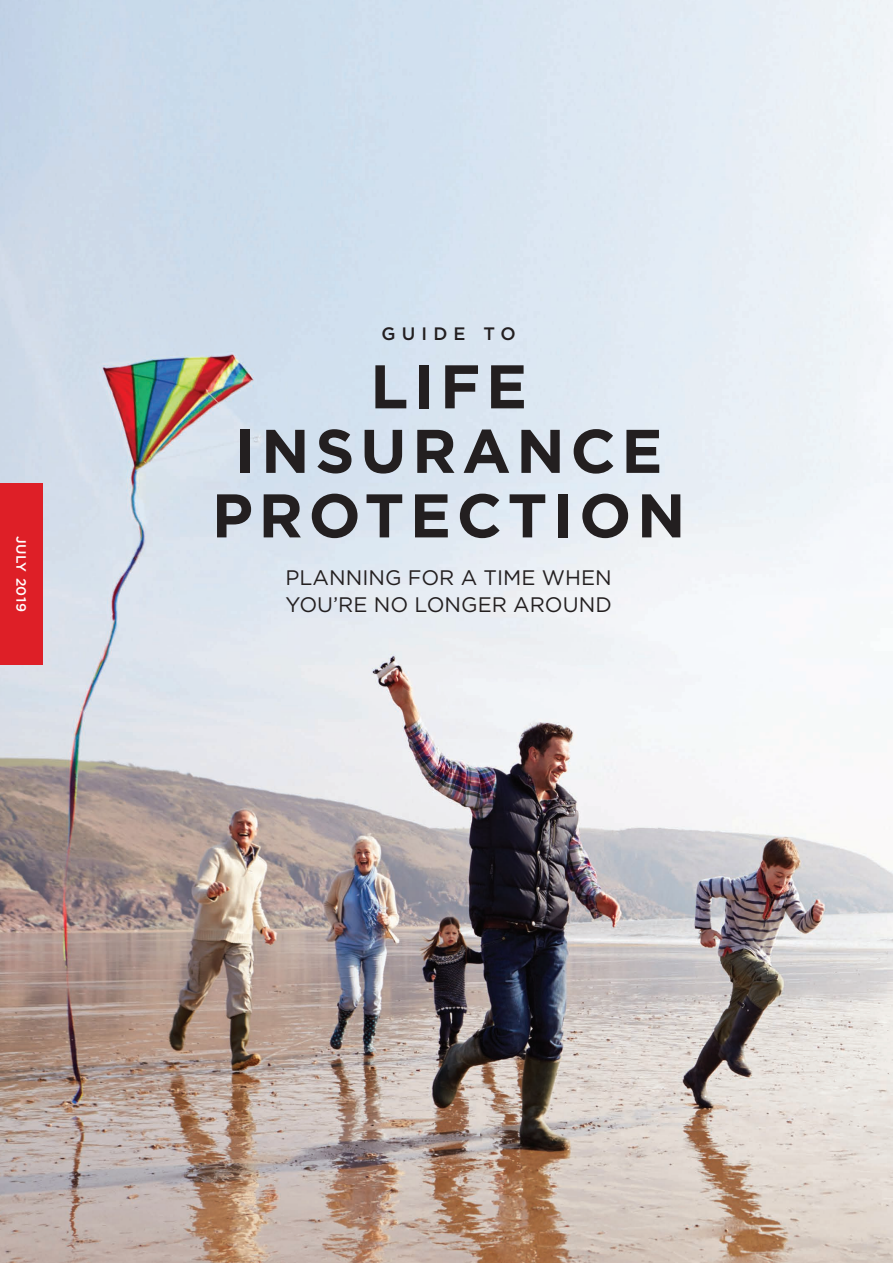
<style>
.page{position:relative;width:893px;height:1263px;background:#fff}
.page>*{position:absolute;margin:0;border:0;box-sizing:border-box;transform-origin:0 0}
.t1{font:700 61.5px/64.5px "Gotham HTF";letter-spacing:.09em;color:#231f20;text-align:center}
.t2{font:21px/27.6px "Gotham HTF";color:#231f20}
.t3{font:500 18px "Gotham HTF";letter-spacing:.34em;color:#231f20}
.t4{font:500 13.5px "Gotham HTF";letter-spacing:.04em;color:#fff}
</style>
<div class="page">
<img style="left:0;top:0;width:893px;height:1263px">
<div style="left:0;top:483px;width:43px;height:182px;background:#de1f27"></div>
<p class="t4" style="left:29px;top:536px;width:78px;rotate:90deg">JULY 2019</p>
<p class="t3" style="left:382px;top:323px;width:136px">GUIDE TO</p>
<h1 class="t1" style="left:212px;top:353px;width:475px">LIFE<br>INSURANCE<br>PROTECTION</h1>
<p class="t2" style="left:286px;top:563px;width:328px">PLANNING FOR A TIME WHEN<br>YOU’RE NO LONGER AROUND</p>
</div>
